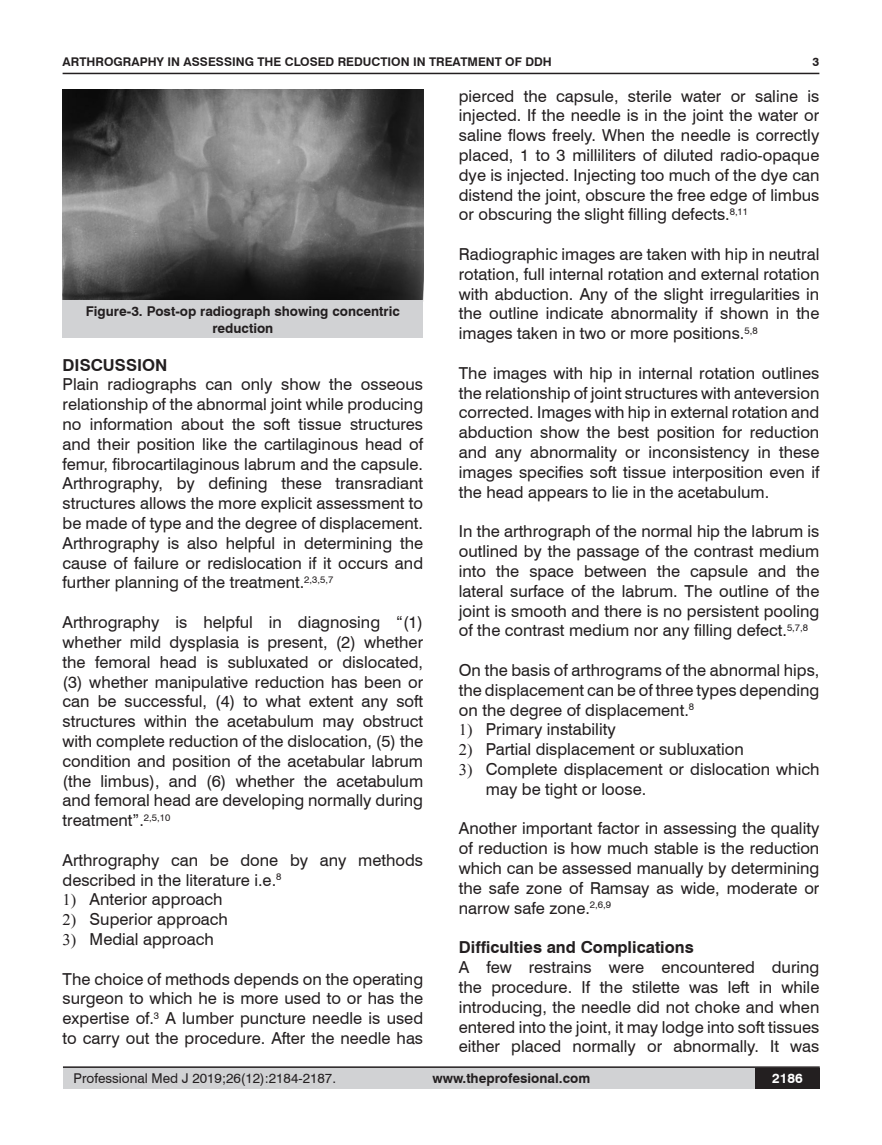
<style>
.page{position:relative;width:882px;height:1145px;background:#fff}
.page>*{position:absolute;margin:0;border:0;box-sizing:border-box;transform-origin:0 0}
.t1{font:16.5px/19.8px "Swiss 721 BT";color:#231f20;text-align:justify}
.t2{font:700 16.5px "Swiss 721 BT";color:#231f20}
.t3{font:700 13.5px/16.2px "Swiss 721 BT";color:#231f20;text-align:center}
.t4{font:13.5px "Swiss 721 BT";color:#231f20}
.t5{font:700 13.5px "Swiss 721 BT";color:#fff}
.t6{font:700 12px "Swiss 721 BT";color:#231f20}
</style>
<div class="page">
<div style="left:63px;top:1067px;width:756px;height:21px;background:#d1d2d4"></div>
<hr style="left:63px;top:1066px;width:756px;height:2px;background:#231f20">
<hr style="left:63px;top:73px;width:756px;height:1px;background:#231f20">
<div style="left:754px;top:1068px;width:65px;height:20px;background:#231f20"></div>
<img style="left:63px;top:89px;width:360px;height:211px">
<div style="left:63px;top:300px;width:360px;height:38px;background:#d1d2d4"></div>
<p class="t6" style="left:63px;top:53px;width:490px">ARTHROGRAPHY IN ASSESSING THE CLOSED REDUCTION IN TREATMENT OF DDH</p>
<p class="t6" style="left:812px;top:53px;width:8px">3</p>
<p class="t3" style="left:86px;top:303px;width:315px">Figure-3. Post-op radiograph showing concentric reduction</p>
<p class="t2" style="left:63px;top:353px;width:106px">DISCUSSION</p>
<p class="t1" style="left:63px;top:374px;width:362px">Plain radiographs can only show the osseous relationship of the abnormal joint while producing no information about the soft tissue structures and their position like the cartilaginous head of femur, fibrocartilaginous labrum and the capsule.<br>Arthrography, by defining these transradiant structures allows the more explicit assessment to be made of type and the degree of displacement.<br>Arthrography is also helpful in determining the cause of failure or redislocation if it occurs and further planning of the treatment.<sup>2,3,5,7</sup></p>
<p class="t1" style="left:63px;top:611px;width:362px">Arthrography is helpful in diagnosing “(1) whether mild dysplasia is present, (2) whether the femoral head is subluxated or dislocated, (3) whether manipulative reduction has been or can be successful, (4) to what extent any soft structures within the acetabulum may obstruct with complete reduction of the dislocation, (5) the condition and position of the acetabular labrum (the limbus), and (6) whether the acetabulum and femoral head are developing normally during treatment”.<sup>2,5,10</sup></p>
<p class="t1" style="left:63px;top:849px;width:362px">Arthrography can be done by any methods described in the literature i.e.<sup>8</sup></p>
<p class="t1" style="left:90px;top:889px;width:134px">Anterior approach</p>
<p class="t1" style="left:90px;top:908px;width:140px">Superior approach</p>
<p class="t1" style="left:63px;top:928px;width:153px">✓ Medial approach</p>
<p class="t1" style="left:63px;top:968px;width:362px">The choice of methods depends on the operating surgeon to which he is more used to or has the expertise of.<sup>3</sup> A lumber puncture needle is used to carry out the procedure. After the needle has</p>
<p class="t1" style="left:458px;top:85px;width:362px">pierced the capsule, sterile water or saline is injected. If the needle is in the joint the water or saline flows freely. When the needle is correctly placed, 1 to 3 milliliters of diluted radio-opaque dye is injected. Injecting too much of the dye can distend the joint, obscure the free edge of limbus or obscuring the slight filling defects.<sup>8,11</sup></p>
<p class="t1" style="left:458px;top:244px;width:362px">Radiographic images are taken with hip in neutral rotation, full internal rotation and external rotation with abduction. Any of the slight irregularities in the outline indicate abnormality if shown in the images taken in two or more positions.<sup>5,8</sup></p>
<p class="t1" style="left:458px;top:362px;width:362px">The images with hip in internal rotation outlines the relationship of joint structures with anteversion corrected. Images with hip in external rotation and abduction show the best position for reduction and any abnormality or inconsistency in these images specifies soft tissue interposition even if the head appears to lie in the acetabulum.</p>
<p class="t1" style="left:458px;top:521px;width:362px">In the arthrograph of the normal hip the labrum is outlined by the passage of the contrast medium into the space between the capsule and the lateral surface of the labrum. The outline of the joint is smooth and there is no persistent pooling of the contrast medium nor any filling defect.<sup>5,7,8</sup></p>
<p class="t1" style="left:458px;top:659px;width:362px">On the basis of arthrograms of the abnormal hips, the displacement can be of three types depending on the degree of displacement.<sup>8</sup></p>
<p class="t1" style="left:485px;top:719px;width:131px">Primary instability</p>
<p class="t1" style="left:485px;top:739px;width:259px">Partial displacement or subluxation</p>
<p class="t1" style="left:485px;top:758px;width:335px;text-indent:-27px">✓ Complete displacement or dislocation which may be tight or loose.</p>
<p class="t1" style="left:458px;top:818px;width:362px">Another important factor in assessing the quality of reduction is how much stable is the reduction which can be assessed manually by determining the safe zone of Ramsay as wide, moderate or narrow safe zone.<sup>2,6,9</sup></p>
<p class="t2" style="left:458px;top:936px;width:236px">Difficulties and Complications</p>
<p class="t1" style="left:458px;top:956px;width:362px">A few restrains were encountered during the procedure. If the stilette was left in while introducing, the needle did not choke and when entered into the joint, it may lodge into soft tissues either placed normally or abnormally. It was</p>
<p class="t4" style="left:74px;top:1069px;width:264px">Professional Med J 2019;26(12):2184-2187.</p>
<p class="t3" style="left:432px;top:1069px;width:159px">www.theprofesional.com</p>
<p class="t5" style="left:771px;top:1069px;width:32px">2186</p>
</div>
